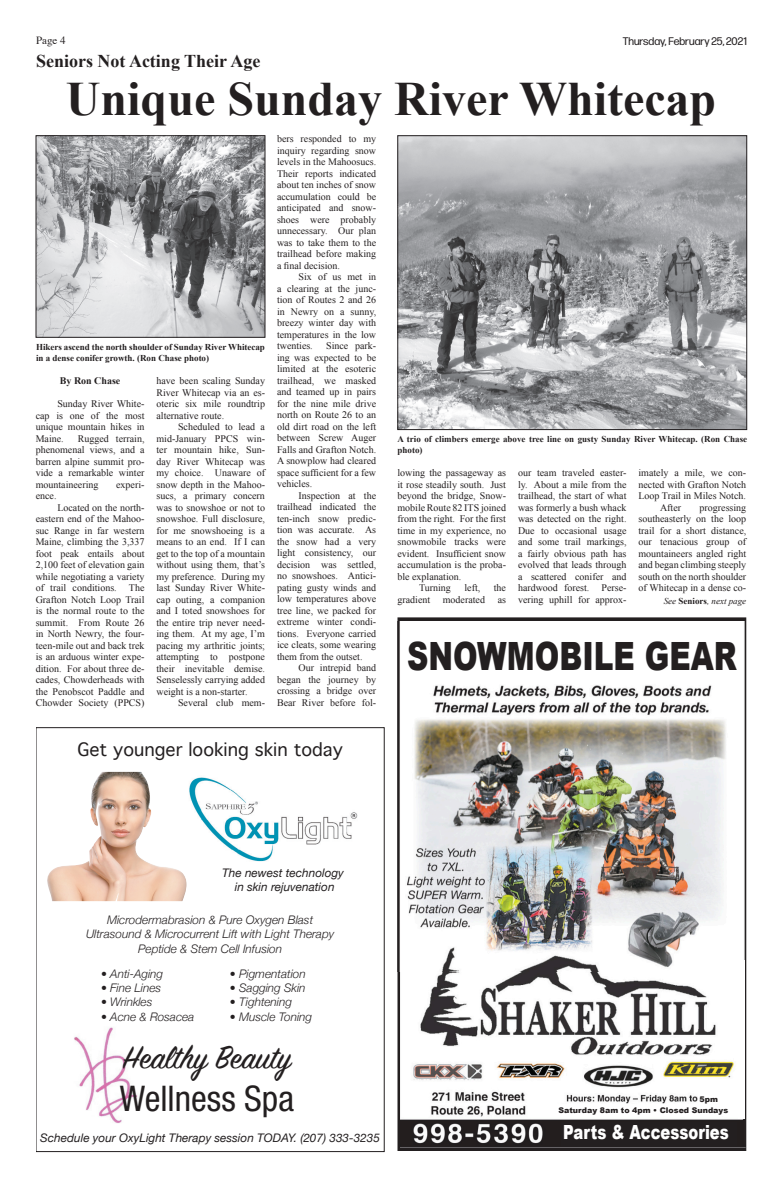
<style>
.page{position:relative;width:783px;height:1188px;background:#fff}
.page>*{position:absolute;margin:0;border:0;box-sizing:border-box;transform-origin:0 0}
.Headline{font:700 48px "Times New Roman";color:#231f20}
.t1{font:900 39px "Arial";color:#231f20;scale:.76 1}
.t2{font:35.4px/42.5px "Sign Painter House Script";color:#231f20}
.t3{font:900 19.5px "Arial";color:#fff;scale:.76 1}
.Dek_-_subhead{font:700 18px "Times New Roman";color:#231f20}
.t4{font:17.7px "Thonburi";color:#231f20}
.t5{font:italic 300 11.8px/14.2px "Helvetica Neue";color:#231f20;text-align:center}
.t6{font:italic 11.8px/14.2px "Helvetica Neue";color:#231f20;text-align:center}
.t7{font:11px "Forma DJR Deck";color:#231f20}
.t8{font:11px "Times";color:#231f20}
.Body_Text_TCT{font:10px/11.5px "Times New Roman";color:#231f20;text-align:justify}
.Byline1{font:700 10px "Times New Roman";color:#231f20}
.t9{font:700 9px/11.5px "Times New Roman";color:#231f20}
.t10{font:italic 9px "Times New Roman";color:#231f20}
.t11{font:900 7.8px "Arial";color:#231f20}
.s1{font-weight:700;font-style:normal}
.s2{font-family:"Helvetica Neue";font-stretch:condensed}
</style>
<div class="page">
<img style="left:400px;top:685px;width:344px;height:462px">
<div style="left:561px;top:1123px;width:176px;height:24px;background:#231f20"></div>
<div style="left:549px;top:1104px;width:189px;height:12px;background:#fff"></div>
<img style="left:74px;top:1027px;width:64px;height:96px">
<img style="left:47px;top:772px;width:140px;height:129px">
<img style="left:183px;top:775px;width:175px;height:89px">
<img style="left:38px;top:137px;width:225px;height:199px">
<div style="left:36px;top:135px;width:229px;height:203px;border:1px solid #231f20"></div>
<img style="left:400px;top:137px;width:345px;height:291px">
<div style="left:398px;top:135px;width:349px;height:295px;border:1px solid #231f20"></div>
<p class="t8" style="left:36px;top:30px;width:31px">Page 4</p>
<p class="t7" style="left:623px;top:34px;width:126px">Thursday, February 25, 2021</p>
<p class="Dek_-_subhead" style="left:36px;top:49px;width:226px">Seniors Not Acting Their Age</p>
<p class="Headline" style="left:66px;top:66px;width:652px">Unique Sunday River Whitecap</p>
<p class="t9" style="left:36px;top:341px;width:231px">Hikers ascend the north shoulder of Sunday River Whitecap in a dense conifer growth. (Ron Chase photo)</p>
<p class="Byline1" style="left:60px;top:374px;width:62px">By Ron Chase</p>
<p class="Body_Text_TCT" style="left:36px;top:398px;width:110px;text-indent:22px">Sunday River White&shy;cap is one of the most unique mountain hikes in Maine.</p>
<p class="Body_Text_TCT" style="left:36px;top:433px;width:110px;text-indent:42px">Rugged terrain, phenomenal views, and a barren alpine summit pro&shy;vide a remarkable winter mountaineering</p>
<p class="Body_Text_TCT" style="left:116px;top:479px;width:30px">experi-</p>
<p class="Body_Text_TCT" style="left:36px;top:490px;width:22px">ence.</p>
<p class="Body_Text_TCT" style="left:36px;top:502px;width:110px;text-indent:22px">Located on the north&shy;eastern end of the Mahoo&shy;suc Range in far western Maine, climbing the 3,337 foot peak entails about 2,100 feet of elevation gain while negotiating a variety of trail conditions. The Grafton Notch Loop Trail is the normal route to the summit. From Route 26 in North Newry, the four&shy;teen-mile out and back trek is an arduous winter expe&shy;dition. For about three de&shy;cades, Chowderheads with the Penobscot Paddle and Chowder Society (PPCS)</p>
<p class="Body_Text_TCT" style="left:156px;top:375px;width:110px">have been scaling Sunday River Whitecap via an es&shy;oteric six mile roundtrip alternative route.</p>
<p class="Body_Text_TCT" style="left:156px;top:421px;width:110px;text-indent:22px">Scheduled to lead a mid-January PPCS win&shy;ter mountain hike, Sun&shy;day River Whitecap was my choice. Unaware of snow depth in the Mahoo&shy;sucs, a primary concern was to snowshoe or not to snowshoe. Full disclosure, for me snowshoeing is a means to an end. If I can get to the top of a mountain without using them, that’s my preference. During my last Sunday River White&shy;cap outing, a companion and I toted snowshoes for the entire trip never need&shy;ing them. At my age, I’m pacing my arthritic joints; attempting to postpone their inevitable demise.<br>Senselessly carrying added weight is a non-starter.</p>
<p class="Body_Text_TCT" style="left:178px;top:697px;width:88px">Several club mem-</p>
<p class="Body_Text_TCT" style="left:277px;top:133px;width:101px">bers responded to my inquiry regarding snow levels in the Mahoosucs.<br>Their reports indicated about ten inches of snow accumulation could be anticipated and snow&shy;shoes were probably unnecessary. Our plan was to take them to the trailhead before making a final decision.</p>
<p class="Body_Text_TCT" style="left:277px;top:271px;width:101px;text-indent:22px">Six of us met in a clearing at the junc&shy;tion of Routes 2 and 26 in Newry on a sunny, breezy winter day with temperatures in the low twenties.</p>
<p class="Body_Text_TCT" style="left:277px;top:340px;width:101px;text-indent:49px">Since park&shy;ing was expected to be limited at the esoteric trailhead, we masked and teamed up in pairs for the nine mile drive north on Route 26 to an old dirt road on the left between Screw Auger Falls and Grafton Notch.<br>A snowplow had cleared space sufficient for a few vehicles.</p>
<p class="Body_Text_TCT" style="left:277px;top:490px;width:101px;text-indent:22px">Inspection at the trailhead indicated the ten-inch snow predic&shy;tion was accurate. As the snow had a very light consistency, our decision was settled, no snowshoes. Antici&shy;pating gusty winds and low temperatures above tree line, we packed for extreme winter condi&shy;tions. Everyone carried ice cleats, some wearing them from the outset.</p>
<p class="Body_Text_TCT" style="left:277px;top:662px;width:101px;text-indent:22px">Our intrepid band began the journey by crossing a bridge over Bear River before fol-</p>
<p class="t4" style="left:77px;top:740px;width:267px">Get younger looking skin today</p>
<p class="t9" style="left:398px;top:433px;width:351px">A trio of climbers emerge above tree line on gusty Sunday River Whitecap. (Ron Chase photo)</p>
<p class="Body_Text_TCT" style="left:398px;top:467px;width:110px">lowing the passageway as it rose steadily south. Just beyond the bridge, Snow&shy;mobile Route 82 ITS joined from the right. For the first time in my experience, no snowmobile tracks were evident. Insufficient snow accumulation is the proba&shy;ble explanation.</p>
<p class="Body_Text_TCT" style="left:419px;top:582px;width:33px">Turning</p>
<p class="Body_Text_TCT" style="left:464px;top:582px;width:17px">left,</p>
<p class="Body_Text_TCT" style="left:494px;top:582px;width:14px">the</p>
<p class="Body_Text_TCT" style="left:398px;top:594px;width:34px">gradient</p>
<p class="Body_Text_TCT" style="left:443px;top:594px;width:44px">moderated</p>
<p class="Body_Text_TCT" style="left:498px;top:594px;width:10px">as</p>
<p class="Body_Text_TCT" style="left:518px;top:467px;width:110px">our team traveled easter&shy;ly. About a mile from the trailhead, the start of what was formerly a bush whack was detected on the right.<br>Due to occasional usage and some trail markings, a fairly obvious path has evolved that leads through a scattered conifer and hardwood forest. Perse&shy;vering uphill for approx-</p>
<p class="Body_Text_TCT" style="left:638px;top:467px;width:109px">imately a mile, we con&shy;nected with Grafton Notch Loop Trail in Miles Notch.</p>
<p class="Body_Text_TCT" style="left:638px;top:502px;width:109px;text-indent:61px">progressing southeasterly on the loop trail for a short distance, our tenacious group of mountaineers angled right and began climbing steeply south on the north shoulder of Whitecap in a dense co-</p>
<p class="t10" style="left:664px;top:595px;width:84px">See <span class="s1">Seniors</span>, next page</p>
<p class="Body_Text_TCT" style="left:660px;top:502px;width:23px">After</p>
<p class="t1" style="left:407px;top:628px;width:435px">SNOWMOBILE GEAR</p>
<p class="t6" style="left:222px;top:866px;width:123px">The newest technology in skin rejuvenation</p>
<p class="t5" style="left:86px;top:912px;width:250px">Microdermabrasion &amp; Pure Oxygen Blast<br>Ultrasound &amp; Microcurrent Lift with Light Therapy<br>Peptide &amp; Stem Cell Infusion</p>
<p class="t5" style="left:101px;top:966px;width:64px">• Anti-Aging</p>
<p class="t5" style="left:101px;top:980px;width:62px">• Fine Lines</p>
<p class="t5" style="left:101px;top:994px;width:53px">• Wrinkles</p>
<p class="t5" style="left:101px;top:1009px;width:95px">• Acne &amp; Rosacea</p>
<p class="t5" style="left:230px;top:966px;width:77px">• Pigmentation</p>
<p class="t5" style="left:230px;top:980px;width:77px">• Sagging Skin</p>
<p class="t5" style="left:230px;top:994px;width:64px">• Tightening</p>
<p class="t5" style="left:230px;top:1009px;width:84px">• Muscle Toning</p>
<p class="t2" style="left:120px;top:1039px;width:176px">Healthy Beauty<br><span class="s2">Wellness Spa</span></p>
<p class="t6" style="left:40px;top:1131px;width:341px">Schedule your OxyLight Therapy session TODAY. (207) 333-3235</p>
<p class="t11" style="left:700px;top:1093px;width:20px">5pm</p>
<p class="t3" style="left:563px;top:1118px;width:219px">Parts &amp; Accessories</p>
<p class="t11" style="left:559px;top:1104px;width:171px">Saturday 8am to 4pm • Closed Sundays</p>
</div>
